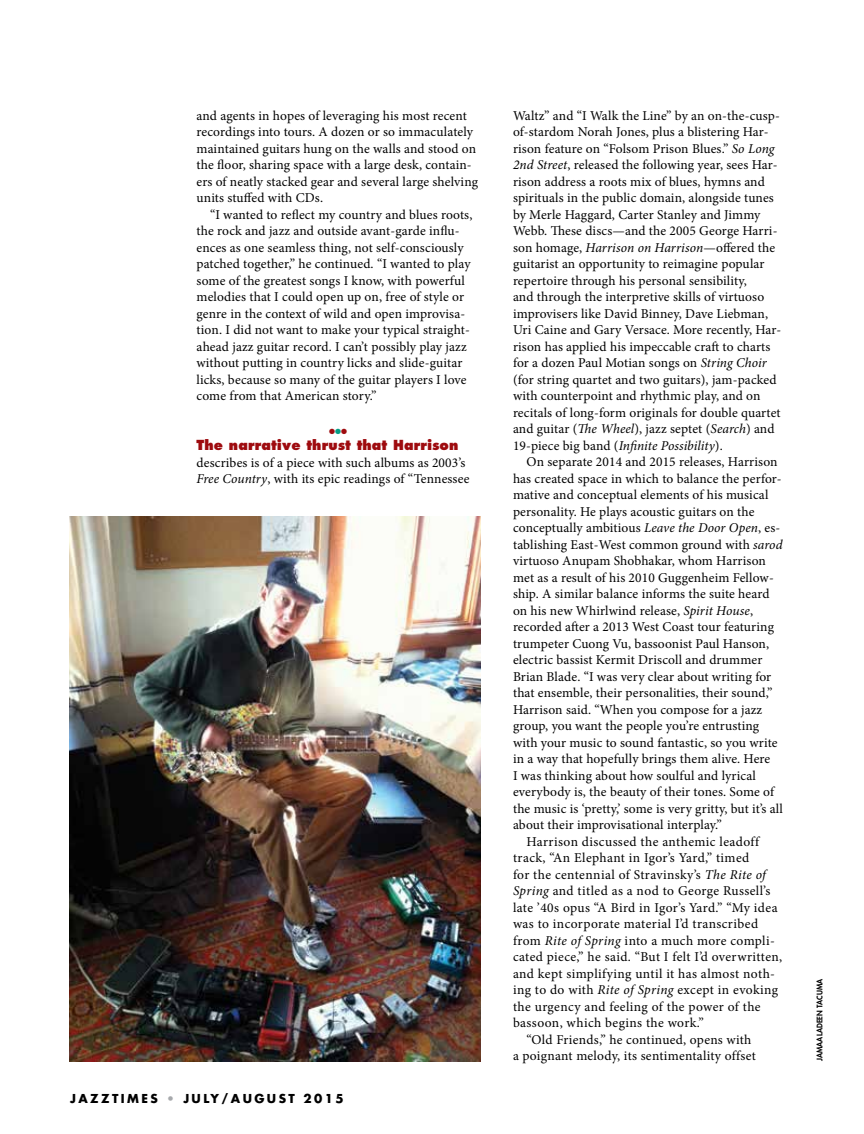
<style>
.page{position:relative;width:864px;height:1134px;background:#fff}
.page>*{position:absolute;margin:0;border:0;box-sizing:border-box;transform-origin:0 0}
.t1{font:13.5px/16.5px "Minion Pro";letter-spacing:.01em;color:#000}
.t2{font:13.5px "Minion Pro";letter-spacing:.03em;color:#000}
.t3{font:800 13.5px "Futura Std";letter-spacing:.01em;color:#9e0b0f}
.t4{font:700 12px "Futura Std";letter-spacing:.2em;color:#000}
.t5{font:800 7.5px "Futura Std";letter-spacing:.01em;color:#000}
.t6{font:7.5px "Zapf Dingbats Std";color:#9e0b0f}
.s1{color:#069d85}
.s2{font-style:italic}
.s3{color:#a7a9ac}
</style>
<div class="page">
<img style="left:69px;top:516px;width:412px;height:545px">
<p class="t1" style="left:197px;top:108px;width:283px">and agents in hopes of leveraging his most recent recordings into tours. A dozen or so immaculately maintained guitars hung on the walls and stood on the floor, sharing space with a large desk, contain&shy;ers of neatly stacked gear and several large shelving units stuffed with CDs.</p>
<p class="t1" style="left:197px;top:206px;width:277px;text-indent:14px">“I wanted to reflect my country and blues roots, the rock and jazz and outside avant-garde influ&shy;ences as one seamless thing, not self-consciously patched together,” he continued. “I wanted to play some of the greatest songs I know, with powerful melodies that I could open up on, free of style or genre in the context of wild and open improvisa&shy;tion. I did not want to make your typical straight&shy;ahead jazz guitar record. I can’t possibly play jazz without putting in country licks and slide-guitar licks, because so many of the guitar players I love come from that American story.”</p>
<p class="t6" style="left:329px;top:427px;width:19px">●<span class="s1">●</span>●</p>
<p class="t3" style="left:197px;top:436px;width:263px">The narrative thrust that Harrison</p>
<p class="t1" style="left:197px;top:454px;width:274px">describes is of a piece with such albums as 2003’s<br><span class="s2">Free Country</span>, with its epic readings of “Tennessee</p>
<p class="t4" style="left:70px;top:1090px;width:275px">JAZZTIMES <span class="s3">•</span> JULY/AUGUST 2015</p>
<p class="t1" style="left:513px;top:108px;width:270px">Waltz” and “I Walk the Line” by an on-the-cusp&shy;of-stardom Norah Jones, plus a blistering Har&shy;rison feature on “Folsom Prison Blues.” <span class="s2">So Long 2nd Street</span>, released the following year, sees Har&shy;rison address a roots mix of blues, hymns and spirituals in the public domain, alongside tunes by Merle Haggard, Carter Stanley and Jimmy Webb. These discs—and the 2005 George Harri&shy;son homage, <span class="s2">Harrison on Harrison</span>—offered the guitarist an opportunity to reimagine popular repertoire through his personal sensibility,<br>and through the interpretive skills of virtuoso improvisers like David Binney, Dave Liebman, Uri Caine and Gary Versace. More recently, Har&shy;rison has applied his impeccable craft to charts for a dozen Paul Motian songs on <span class="s2">String Choir </span>(for string quartet and two guitars), jam-packed with counterpoint and rhythmic play, and on recitals of long-form originals for double quartet and guitar (<span class="s2">The Wheel</span>), jazz septet (<span class="s2">Search</span>) and 19-piece big band (<span class="s2">Infinite Possibility</span>).</p>
<p class="t1" style="left:526px;top:454px;width:253px">On separate 2014 and 2015 releases, Harrison</p>
<p class="t1" style="left:513px;top:470px;width:270px">has created space in which to balance the perfor-</p>
<p class="t1" style="left:513px;top:487px;width:257px">mative and conceptual elements of his musical</p>
<p class="t1" style="left:513px;top:503px;width:243px">personality. He plays acoustic guitars on the</p>
<p class="t1" style="left:513px;top:520px;width:269px">conceptually ambitious <span class="s2">Leave the Door Open</span>, es-</p>
<p class="t1" style="left:513px;top:536px;width:271px">tablishing East-West common ground with <span class="s2">sarod</span></p>
<p class="t1" style="left:513px;top:553px;width:254px">virtuoso Anupam Shobhakar, whom Harrison</p>
<p class="t1" style="left:513px;top:569px;width:262px">met as a result of his 2010 Guggenheim Fellow-</p>
<p class="t1" style="left:513px;top:586px;width:258px">ship. A similar balance informs the suite heard</p>
<p class="t1" style="left:513px;top:602px;width:242px">on his new Whirlwind release, <span class="s2">Spirit House</span>,</p>
<p class="t1" style="left:513px;top:619px;width:262px">recorded after a 2013 West Coast tour featuring</p>
<p class="t1" style="left:513px;top:635px;width:258px">trumpeter Cuong Vu, bassoonist Paul Hanson,</p>
<p class="t1" style="left:513px;top:652px;width:251px">electric bassist Kermit Driscoll and drummer</p>
<p class="t1" style="left:513px;top:668px;width:260px">Brian Blade. “I was very clear about writing for</p>
<p class="t1" style="left:513px;top:685px;width:261px">that ensemble, their personalities, their sound,”</p>
<p class="t1" style="left:513px;top:701px;width:251px">Harrison said. “When you compose for a jazz</p>
<p class="t1" style="left:513px;top:718px;width:248px">group, you want the people you’re entrusting</p>
<p class="t1" style="left:513px;top:734px;width:266px">with your music to sound fantastic, so you write</p>
<p class="t1" style="left:513px;top:751px;width:259px">in a way that hopefully brings them alive. Here</p>
<p class="t1" style="left:513px;top:767px;width:244px">I was thinking about how soulful and lyrical</p>
<p class="t1" style="left:513px;top:784px;width:263px">everybody is, the beauty of their tones. Some of</p>
<p class="t1" style="left:513px;top:800px;width:272px">the music is ‘pretty,’ some is very gritty, but it’s all</p>
<p class="t1" style="left:513px;top:817px;width:211px">about their improvisational interplay.”</p>
<p class="t2" style="left:526px;top:833px;width:234px">Harrison discussed the anthemic leadoff</p>
<p class="t1" style="left:513px;top:850px;width:238px">track, “An Elephant in Igor’s Yard,” timed</p>
<p class="t2" style="left:513px;top:866px;width:254px">for the centennial of Stravinsky’s <span class="s2">The Rite of</span></p>
<p class="t1" style="left:513px;top:883px;width:259px"><span class="s2">Spring</span> and titled as a nod to George Russell’s</p>
<p class="t1" style="left:513px;top:899px;width:266px">late ’40s opus “A Bird in Igor’s Yard.” “My idea</p>
<p class="t2" style="left:513px;top:915px;width:247px">was to incorporate material I’d transcribed</p>
<p class="t1" style="left:513px;top:932px;width:263px">from <span class="s2">Rite of Spring</span> into a much more compli-</p>
<p class="t1" style="left:513px;top:949px;width:271px">cated piece,” he said. “But I felt I’d overwritten,</p>
<p class="t2" style="left:513px;top:964px;width:264px">and kept simplifying until it has almost noth-</p>
<p class="t2" style="left:513px;top:981px;width:267px">ing to do with <span class="s2">Rite of Spring</span> except in evoking</p>
<p class="t1" style="left:513px;top:998px;width:249px">the urgency and feeling of the power of the</p>
<p class="t2" style="left:513px;top:1014px;width:192px">bassoon, which begins the work.”</p>
<p class="t1" style="left:527px;top:1031px;width:226px">“Old Friends,” he continued, opens with</p>
<p class="t1" style="left:513px;top:1048px;width:244px">a poignant melody, its sentimentality offset</p>
<p class="t5" style="left:815px;top:1061px;width:84px;rotate:-90deg">JAMAALADEEN TACUMA</p>
</div>
